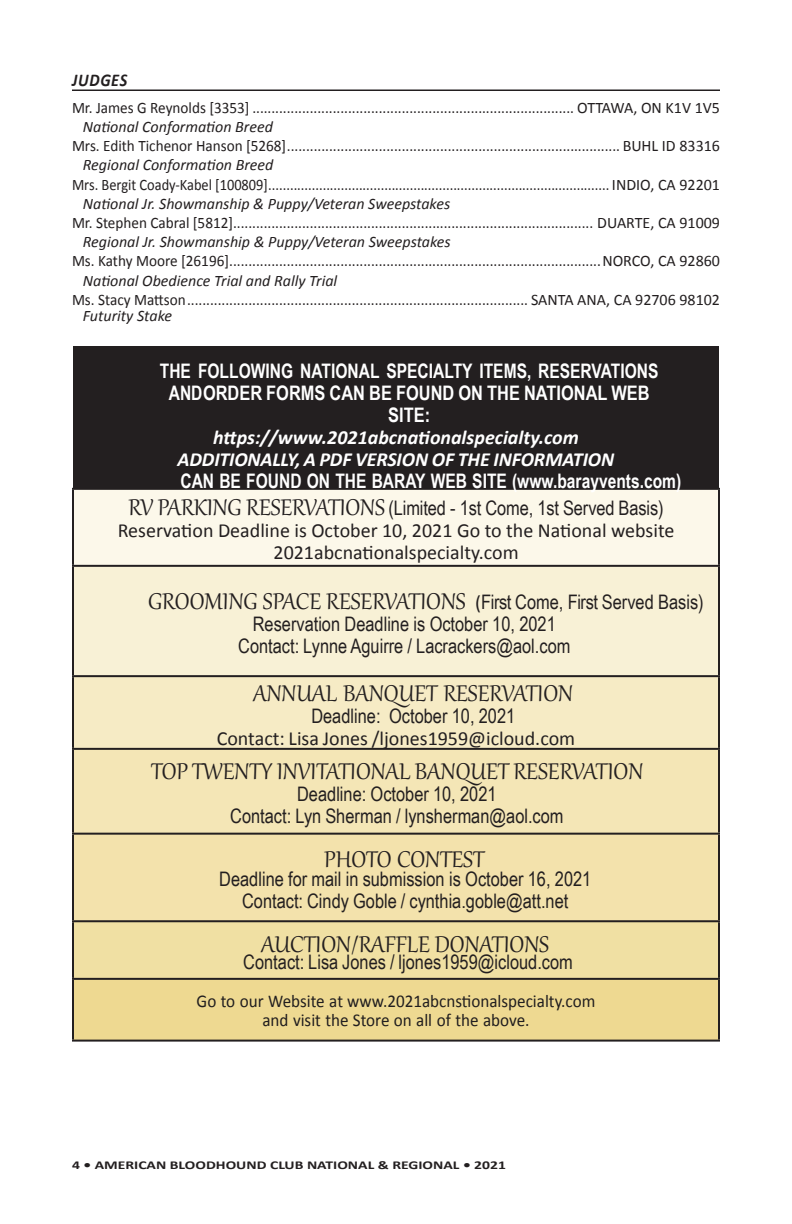
<style>
.page{position:relative;width:792px;height:1224px;background:#fff}
.page>*{position:absolute;margin:0;border:0;box-sizing:border-box;transform-origin:0 0}
.Table_Paragraph{font:28px "Gabriola";color:#231f20}
.Table_Paragraph-2{font:20px "Arial Narrow";color:#231f20}
.Table_Paragraph-3{font:700 20px/22px "Arial Narrow";color:#fff;text-align:center;scale:.95 1}
.Table_Paragraph-4{font:20px/22px "Calibri";color:#231f20;text-align:center}
.t1{font:italic 700 20px "Calibri";letter-spacing:-.005em;color:#fff}
.t2{font:18px/19.8px "Calibri";color:#211e1f;text-align:center;scale:.95 1}
.PLHeaders{font:italic 700 18px "Calibri";letter-spacing:.04em;color:#231f20;scale:.9 1}
.MainText27{font:16px "Calibri";color:#231f20;scale:.95 1}
.MainText27-2{font:italic 16px "Calibri";color:#231f20}
.MainText27-3{font:16px "Calibri";color:#231f20;scale:.9 1}
.t3{font:700 12px "Calibri";color:#231f20;scale:1.3 1}
.s1{font-family:"Gabriola";font-size:28px}
.s2{font-family:"Calibri"}
</style>
<div class="page">
<hr style="left:72px;top:90px;width:648px;height:1px;background:#231f20">
<div style="left:73px;top:346px;width:646px;height:143px;background:#231f20"></div>
<div style="left:73px;top:489px;width:646px;height:77px;background:#fcf8ea"></div>
<div style="left:73px;top:566px;width:646px;height:110px;background:#f8f1d6"></div>
<div style="left:73px;top:676px;width:646px;height:73px;background:#f6ebc5"></div>
<div style="left:73px;top:749px;width:646px;height:85px;background:#f4e6b6"></div>
<div style="left:73px;top:834px;width:646px;height:87px;background:#f3e2ac"></div>
<div style="left:73px;top:921px;width:646px;height:58px;background:#f0e0a3"></div>
<div style="left:73px;top:979px;width:646px;height:62px;background:#eed991"></div>
<hr style="left:72px;top:488px;width:648px;height:2px;background:#231f20">
<hr style="left:72px;top:565px;width:648px;height:2px;background:#231f20">
<hr style="left:72px;top:675px;width:648px;height:2px;background:#231f20">
<hr style="left:72px;top:748px;width:648px;height:2px;background:#231f20">
<hr style="left:72px;top:833px;width:648px;height:2px;background:#231f20">
<hr style="left:72px;top:920px;width:648px;height:2px;background:#231f20">
<hr style="left:72px;top:978px;width:648px;height:2px;background:#231f20">
<hr style="left:72px;top:1040px;width:648px;height:2px;background:#231f20">
<hr style="left:72px;top:490px;width:2px;height:75px;background:#231f20">
<hr style="left:72px;top:567px;width:2px;height:108px;background:#231f20">
<hr style="left:72px;top:677px;width:2px;height:71px;background:#231f20">
<hr style="left:72px;top:750px;width:2px;height:83px;background:#231f20">
<hr style="left:72px;top:835px;width:2px;height:85px;background:#231f20">
<hr style="left:72px;top:922px;width:2px;height:56px;background:#231f20">
<hr style="left:72px;top:980px;width:2px;height:60px;background:#231f20">
<hr style="left:718px;top:490px;width:2px;height:75px;background:#231f20">
<hr style="left:718px;top:567px;width:2px;height:108px;background:#231f20">
<hr style="left:718px;top:677px;width:2px;height:71px;background:#231f20">
<hr style="left:718px;top:750px;width:2px;height:83px;background:#231f20">
<hr style="left:718px;top:835px;width:2px;height:85px;background:#231f20">
<hr style="left:718px;top:922px;width:2px;height:56px;background:#231f20">
<hr style="left:718px;top:980px;width:2px;height:60px;background:#231f20">
<p class="PLHeaders" style="left:72px;top:68px;width:63px">JUDGES</p>
<p class="MainText27" style="left:72px;top:97px;width:684px">Mr. James G Reynolds [3353] .................................................................................... OTTAWA, ON K1V 1V5</p>
<p class="MainText27-2" style="left:83px;top:116px;width:192px">National Conformation Breed</p>
<p class="MainText27" style="left:72px;top:136px;width:684px">Mrs. Edith Tichenor Hanson [5268]....................................................................................... BUHL ID 83316</p>
<p class="MainText27-2" style="left:83px;top:154px;width:192px">Regional Conformation Breed</p>
<p class="MainText27-3" style="left:72px;top:174px;width:722px">Mrs. Bergit Coady-Kabel [100809].............................................................................................. INDIO, CA 92201</p>
<p class="MainText27-2" style="left:83px;top:192px;width:369px">National Jr. Showmanship &amp; Puppy/Veteran Sweepstakes</p>
<p class="MainText27" style="left:72px;top:212px;width:684px">Mr. Stephen Cabral [5812].............................................................................................. DUARTE, CA 91009</p>
<p class="MainText27-2" style="left:83px;top:231px;width:369px">Regional Jr. Showmanship &amp; Puppy/Veteran Sweepstakes</p>
<p class="MainText27" style="left:72px;top:251px;width:684px">Ms. Kathy Moore [26196].................................................................................................NORCO, CA 92860</p>
<p class="MainText27-2" style="left:83px;top:269px;width:256px">National Obedience Trial and Rally Trial</p>
<p class="MainText27" style="left:72px;top:289px;width:684px">Ms. Stacy Mattson......................................................................................... SANTA ANA, CA 92706 98102</p>
<p class="MainText27-2" style="left:83px;top:304px;width:91px">Futurity Stake</p>
<p class="Table_Paragraph-3" style="left:160px;top:359px;width:526px">THE FOLLOWING NATIONAL SPECIALTY ITEMS, RESERVATIONS<br>AND ORDER FORMS CAN BE FOUND ON THE NATIONAL WEB<br>SITE:</p>
<p class="t1" style="left:213px;top:424px;width:367px">https://www.2021abcnationalspecialty.com</p>
<p class="t1" style="left:178px;top:446px;width:438px">ADDITIONALLY, A PDF VERSION OF THE INFORMATION</p>
<p class="Table_Paragraph-3" style="left:180px;top:469px;width:529px">CAN BE FOUND ON THE BARAY WEB SITE (www.barayvents.com)</p>
<p class="Table_Paragraph-2" style="left:128px;top:493px;width:537px"><span class="s1">RV PARKING RESERVATIONS</span> (Limited - 1st Come, 1st Served Basis)</p>
<p class="Table_Paragraph-4" style="left:118px;top:519px;width:558px">Reservation Deadline is October 10, 2021 Go to the National website<br>2021abcnationalspecialty.com</p>
<p class="Table_Paragraph-2" style="left:148px;top:588px;width:557px"><span class="s1">GROOMING SPACE RESERVATIONS</span> <span class="s2">(</span>First Come, First Served Basis)</p>
<p class="Table_Paragraph-2" style="left:253px;top:610px;width:305px">Reservation Deadline is October 10, 2021</p>
<p class="Table_Paragraph-2" style="left:238px;top:632px;width:334px">Contact: Lynne Aguirre / Lacrackers@aol.com</p>
<p class="Table_Paragraph" style="left:253px;top:675px;width:321px">ANNUAL BANQUET RESERVATION</p>
<p class="Table_Paragraph-2" style="left:311px;top:701px;width:205px">Deadline: October 10, 2021</p>
<p class="Table_Paragraph-4" style="left:217px;top:727px;width:360px">Contact: Lisa Jones /ljones1959@icloud.com</p>
<p class="Table_Paragraph" style="left:151px;top:753px;width:494px">TOP TWENTY INVITATIONAL BANQUET RESERVATION</p>
<p class="Table_Paragraph-2" style="left:297px;top:780px;width:201px">Deadline: October 10, 2021</p>
<p class="Table_Paragraph-2" style="left:230px;top:802px;width:335px">Contact: Lyn Sherman / lynsherman@aol.com</p>
<p class="Table_Paragraph" style="left:324px;top:841px;width:162px">PHOTO CONTEST</p>
<p class="Table_Paragraph-2" style="left:219px;top:865px;width:374px">Deadline for mail in submission is October 16, 2021</p>
<p class="Table_Paragraph-2" style="left:242px;top:887px;width:328px">Contact: Cindy Goble / cynthia.goble@att.net</p>
<p class="Table_Paragraph" style="left:261px;top:926px;width:289px">AUCTION/RAFFLE DONATIONS</p>
<p class="Table_Paragraph-2" style="left:243px;top:947px;width:331px">Contact: Lisa Jones / ljones1959@icloud.com</p>
<p class="t2" style="left:197px;top:991px;width:421px">Go to our Website at www.2021abcnstionalspecialty.com and visit the Store on all of the above.</p>
<p class="t3" style="left:72px;top:1157px;width:335px">4 • AMERICAN BLOODHOUND CLUB NATIONAL &amp; REGIONAL • 2021</p>
</div>
